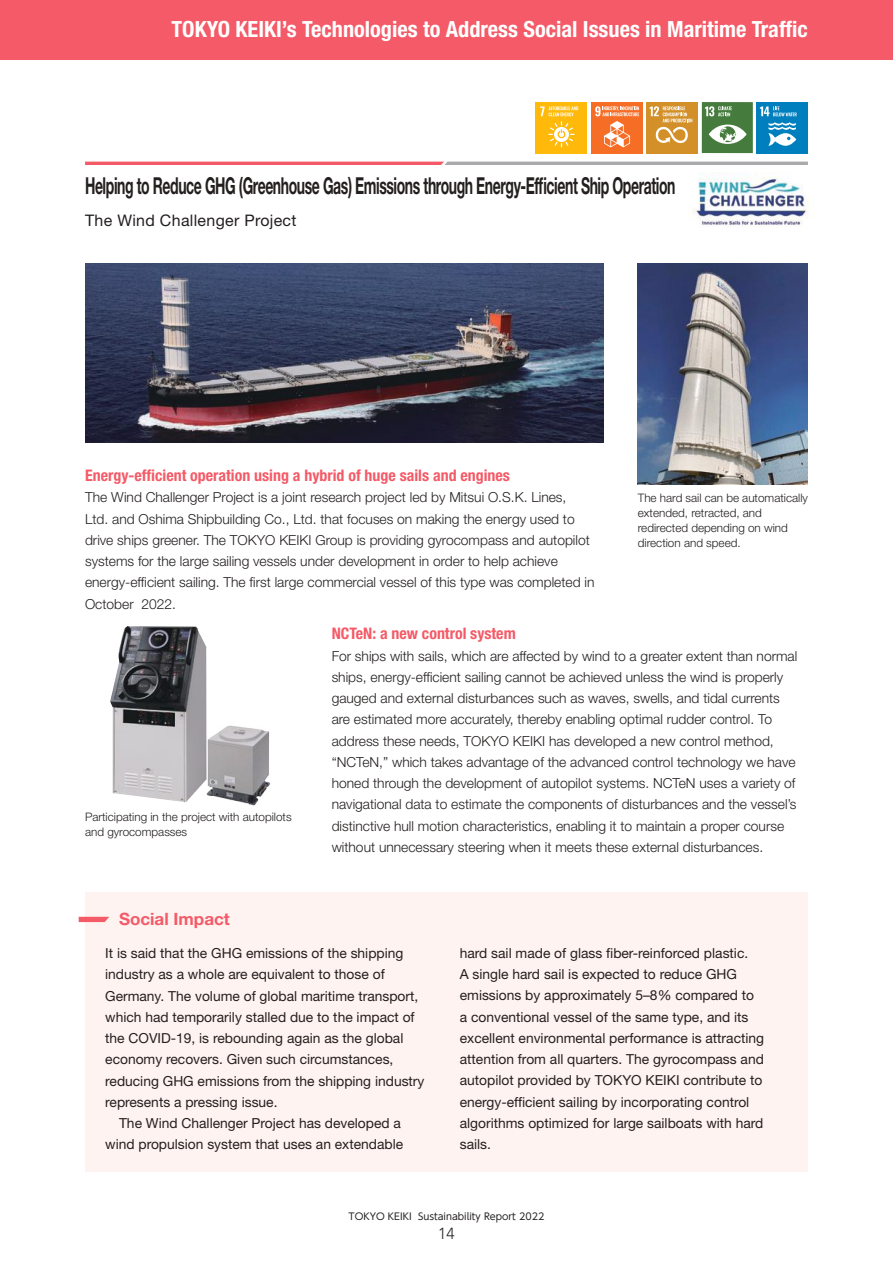
<style>
.page{position:relative;width:893px;height:1263px;background:#fff}
.page>*{position:absolute;margin:0;border:0;box-sizing:border-box;transform-origin:0 0}
.t1{font:700 23.4px "Helvetica Neue LT Std";letter-spacing:-.03em;color:#241f1f;scale:.6 1}
.t2{font:700 condensed 22.35px "Helvetica Neue LT Std";color:#fff}
.t3{font:700 16.95px "Helvetica Neue LT Std";color:#f45a67}
.t4{font:700 condensed 15.9px "Helvetica Neue LT Std";color:#f45a67}
.t5{font:15.9px "Helvetica Neue LT Std";letter-spacing:.02em;color:#241f1f}
.t6{font:300 15.9px "Avenir LT Std";color:#241f1f}
.t7{font:300 13.8px/21.3px "Helvetica Neue LT Std";color:#241f1f}
.t8{font:13.8px/21.3px "Helvetica Neue LT Std";color:#241f1f}
.t9{font:300 11.7px/14.9px "Helvetica Neue LT Std";color:#241f1f}
.t10{font:9.6px "UD Shin Go NT Pr 6 N";color:#241f1f}
</style>
<div class="page">
<div style="left:0;top:0;width:893px;height:60px;background:#f45a67"></div>
<img style="left:85px;top:264px;width:519px;height:178px">
<img style="left:638px;top:264px;width:169px;height:221px">
<img style="left:693px;top:172px;width:116px;height:56px">
<img style="left:110px;top:626px;width:96px;height:176px">
<img style="left:201px;top:720px;width:70px;height:86px">
<svg style="left:702px;top:102px;width:51px;height:51px"></svg>
<div style="left:757px;top:102px;width:51px;height:51px;background:#007fbe"></div>
<svg style="left:760px;top:106px;width:37px;height:10px"></svg>
<svg style="left:768px;top:122px;width:28px;height:24px"></svg>
<div style="left:85px;top:892px;width:723px;height:279px;background:#fff3f1"></div>
<svg style="left:79px;top:917px;width:30px;height:5px"></svg>
<svg style="left:85px;top:162px;width:723px;height:3px"></svg>
<div style="left:646px;top:102px;width:51px;height:51px;background:#d38f28"></div>
<svg style="left:649px;top:106px;width:43px;height:37px"></svg>
<div style="left:591px;top:102px;width:51px;height:51px;background:#f66d25"></div>
<svg style="left:595px;top:106px;width:44px;height:41px"></svg>
<div style="left:536px;top:102px;width:51px;height:51px;background:#ffb90a"></div>
<svg style="left:540px;top:106px;width:38px;height:41px"></svg>
<h2 class="t2" style="left:172px;top:16px;width:638px">TOKYO KEIKI’s Technologies to Address Social Issues in Maritime Traffic</h2>
<h1 class="t1" style="left:85px;top:171px;width:986px">Helping to Reduce GHG (Greenhouse Gas) Emissions through Energy-Efficient Ship Operation</h1>
<p class="t5" style="left:85px;top:210px;width:213px">The Wind Challenger Project</p>
<p class="t4" style="left:85px;top:466px;width:426px">Energy-efficient operation using a hybrid of huge sails and engines</p>
<p class="t7" style="left:85px;top:486px;width:511px">The Wind Challenger Project is a joint research project led by Mitsui O.S.K. Lines,<br>Ltd. and Oshima Shipbuilding Co., Ltd. that focuses on making the energy used to drive ships greener. The TOKYO KEIKI Group is providing gyrocompass and autopilot systems for the large sailing vessels under development in order to help achieve energy-efficient sailing. The first large commercial vessel of this type was completed in October 2022.</p>
<p class="t4" style="left:332px;top:624px;width:186px">NCTeN: a new control system</p>
<p class="t7" style="left:332px;top:645px;width:467px">For ships with sails, which are affected by wind to a greater extent than normal ships, energy-efficient sailing cannot be achieved unless the wind is properly gauged and external disturbances such as waves, swells, and tidal currents are estimated more accurately, thereby enabling optimal rudder control. To address these needs, TOKYO KEIKI has developed a new control method, “NCTeN,” which takes advantage of the advanced control technology we have honed through the development of autopilot systems. NCTeN uses a variety of navigational data to estimate the components of disturbances and the vessel’s distinctive hull motion characteristics, enabling it to maintain a proper course without unnecessary steering when it meets these external disturbances.</p>
<p class="t9" style="left:638px;top:490px;width:172px">The hard sail can be automatically extended, retracted, and redirected depending on wind direction and speed.</p>
<p class="t9" style="left:85px;top:809px;width:208px">Participating in the project with autopilots and gyrocompasses</p>
<p class="t3" style="left:119px;top:908px;width:112px">Social Impact</p>
<p class="t8" style="left:105px;top:942px;width:300px">It is said that the GHG emissions of the shipping</p>
<p class="t8" style="left:105px;top:963px;width:281px">industry as a whole are equivalent to those of</p>
<p class="t8" style="left:105px;top:985px;width:315px">Germany. The volume of global maritime transport,</p>
<p class="t8" style="left:105px;top:1006px;width:311px">which had temporarily stalled due to the impact of</p>
<p class="t8" style="left:105px;top:1027px;width:300px">the COVID-19, is rebounding again as the global</p>
<p class="t8" style="left:105px;top:1048px;width:290px">economy recovers. Given such circumstances,</p>
<p class="t8" style="left:105px;top:1070px;width:321px">reducing GHG emissions from the shipping industry</p>
<p class="t8" style="left:105px;top:1091px;width:174px">represents a pressing issue.</p>
<p class="t8" style="left:119px;top:1112px;width:283px">The Wind Challenger Project has developed a</p>
<p class="t8" style="left:105px;top:1133px;width:299px">wind propulsion system that uses an extendable</p>
<p class="t8" style="left:460px;top:942px;width:306px">hard sail made of glass fiber-reinforced plastic.<br>A single hard sail is expected to reduce GHG emissions by approximately 5–8% compared to a conventional vessel of the same type, and its excellent environmental performance is attracting attention from all quarters. The gyrocompass and autopilot provided by TOKYO KEIKI contribute to energy-efficient sailing by incorporating control algorithms optimized for large sailboats with hard sails.</p>
<p class="t10" style="left:349px;top:1209px;width:197px">TOKYO KEIKI Sustainability Report 2022</p>
<p class="t6" style="left:438px;top:1224px;width:18px">14</p>
</div>
